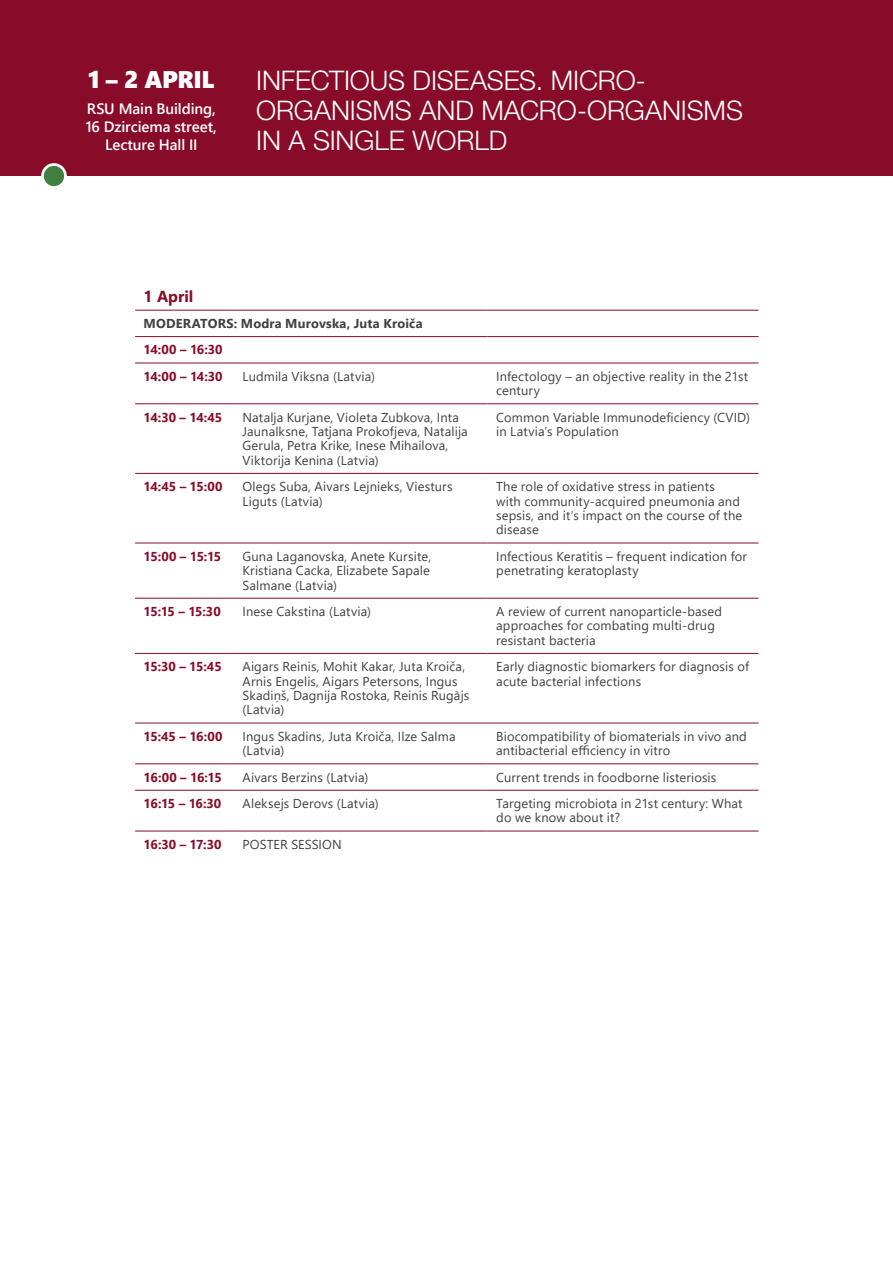
<style>
.page{position:relative;width:893px;height:1263px;background:#fff}
.page>*{position:absolute;margin:0;border:0;box-sizing:border-box;transform-origin:0 0}
.t1{font:300 27px/30px "Helvetica Neue LT Pro";letter-spacing:-.005em;color:#fff}
.t2{font:24px "Segoe UI Black";letter-spacing:-.015em;color:#fff}
.t3{font:700 15.9px "Segoe UI";color:#880c2a}
.t4{font:600 15px/18px "Segoe UI";letter-spacing:-.005em;color:#fff;text-align:center}
.t5{font:12.9px/14.4px "Segoe UI";letter-spacing:.01em;color:#414042}
.t6{font:700 12.9px "Segoe UI";letter-spacing:-.04em;color:#880c2a}
.t7{font:700 12.9px "Segoe UI";letter-spacing:.01em;color:#414042}
.t8{font:700 12.9px/26.4px "Segoe UI";letter-spacing:-.02em;color:#880c2a}
</style>
<div class="page">
<div style="left:0;top:0;width:893px;height:176px;background:#880c2a"></div>
<hr style="left:135px;top:310px;width:99px;height:1px;background:#880c2a">
<hr style="left:234px;top:310px;width:254px;height:1px;background:#880c2a">
<hr style="left:488px;top:310px;width:270px;height:1px;background:#880c2a">
<hr style="left:135px;top:336px;width:99px;height:1px;background:#880c2a">
<hr style="left:234px;top:336px;width:254px;height:1px;background:#880c2a">
<hr style="left:488px;top:336px;width:270px;height:1px;background:#880c2a">
<hr style="left:135px;top:363px;width:99px;height:1px;background:#880c2a">
<hr style="left:234px;top:363px;width:254px;height:1px;background:#880c2a">
<hr style="left:488px;top:363px;width:270px;height:1px;background:#880c2a">
<hr style="left:135px;top:403px;width:99px;height:1px;background:#880c2a">
<hr style="left:234px;top:403px;width:254px;height:1px;background:#880c2a">
<hr style="left:488px;top:403px;width:270px;height:1px;background:#880c2a">
<hr style="left:135px;top:473px;width:99px;height:1px;background:#880c2a">
<hr style="left:234px;top:473px;width:254px;height:1px;background:#880c2a">
<hr style="left:488px;top:473px;width:270px;height:1px;background:#880c2a">
<hr style="left:135px;top:543px;width:99px;height:1px;background:#880c2a">
<hr style="left:234px;top:543px;width:254px;height:1px;background:#880c2a">
<hr style="left:488px;top:543px;width:270px;height:1px;background:#880c2a">
<hr style="left:135px;top:598px;width:99px;height:1px;background:#880c2a">
<hr style="left:234px;top:598px;width:254px;height:1px;background:#880c2a">
<hr style="left:488px;top:598px;width:270px;height:1px;background:#880c2a">
<hr style="left:135px;top:653px;width:99px;height:1px;background:#880c2a">
<hr style="left:234px;top:653px;width:254px;height:1px;background:#880c2a">
<hr style="left:488px;top:653px;width:270px;height:1px;background:#880c2a">
<hr style="left:135px;top:723px;width:99px;height:1px;background:#880c2a">
<hr style="left:234px;top:723px;width:254px;height:1px;background:#880c2a">
<hr style="left:488px;top:723px;width:270px;height:1px;background:#880c2a">
<hr style="left:135px;top:763px;width:99px;height:1px;background:#880c2a">
<hr style="left:234px;top:763px;width:254px;height:1px;background:#880c2a">
<hr style="left:488px;top:763px;width:270px;height:1px;background:#880c2a">
<hr style="left:135px;top:790px;width:99px;height:1px;background:#880c2a">
<hr style="left:234px;top:790px;width:254px;height:1px;background:#880c2a">
<hr style="left:488px;top:790px;width:270px;height:1px;background:#880c2a">
<hr style="left:135px;top:831px;width:99px;height:1px;background:#880c2a">
<hr style="left:234px;top:831px;width:254px;height:1px;background:#880c2a">
<hr style="left:488px;top:831px;width:270px;height:1px;background:#880c2a">
<div style="left:42px;top:165px;width:23px;height:22px;background:#418040;border-radius:50%"></div>
<div style="left:41px;top:163px;width:26px;height:26px;border:3px solid #fff;border-radius:50%"></div>
<h2 class="t2" style="left:88px;top:62px;width:128px">1 – 2 APRIL</h2>
<p class="t4" style="left:86px;top:99px;width:133px">RSU Main Building,<br>16 Dzirciema street,<br>Lecture Hall II</p>
<h1 class="t1" style="left:256px;top:65px;width:488px">INFECTIOUS DISEASES. MICRO-<br>ORGANISMS AND MACRO-ORGANISMS<br>IN A SINGLE WORLD</h1>
<p class="t3" style="left:144px;top:281px;width:51px">1 April</p>
<p class="t7" style="left:144px;top:311px;width:281px">MODERATORS: Modra Murovska, Juta Kroiča</p>
<p class="t8" style="left:144px;top:336px;width:81px">14:00 – 16:30<br>14:00 – 14:30</p>
<p class="t5" style="left:243px;top:368px;width:134px">Ludmila Viksna (Latvia)</p>
<p class="t5" style="left:496px;top:368px;width:253px">Infectology – an objective reality in the 21st century</p>
<p class="t6" style="left:144px;top:405px;width:80px">14:30 – 14:45</p>
<p class="t5" style="left:243px;top:409px;width:227px">Natalja Kurjane, Violeta Zubkova, Inta Jaunalksne, Tatjana Prokofjeva, Natalija Gerula, Petra Krike, Inese Mihailova, Viktorija Kenina (Latvia)</p>
<p class="t5" style="left:496px;top:409px;width:255px">Common Variable Immunodeficiency (CVID) in Latvia’s Population</p>
<p class="t6" style="left:144px;top:474px;width:80px">14:45 – 15:00</p>
<p class="t5" style="left:243px;top:478px;width:212px">Olegs Suba, Aivars Lejnieks, Viesturs<br>Liguts (Latvia)</p>
<p class="t5" style="left:496px;top:478px;width:247px">The role of oxidative stress in patients with community-acquired pneumonia and sepsis, and it’s impact on the course of the disease</p>
<p class="t6" style="left:144px;top:544px;width:79px">15:00 – 15:15</p>
<p class="t5" style="left:243px;top:548px;width:190px;text-align:justify">Guna Laganovska, Anete Kursite, Kristiana Cacka, Elizabete Sapale Salmane (Latvia)</p>
<p class="t5" style="left:496px;top:548px;width:252px">Infectious Keratitis – frequent indication for penetrating keratoplasty</p>
<p class="t6" style="left:144px;top:599px;width:79px">15:15 – 15:30</p>
<p class="t5" style="left:243px;top:603px;width:130px">Inese Cakstina (Latvia)</p>
<p class="t5" style="left:496px;top:603px;width:227px">A review of current nanoparticle-based approaches for combating multi-drug resistant bacteria</p>
<p class="t6" style="left:144px;top:654px;width:80px">15:30 – 15:45</p>
<p class="t5" style="left:243px;top:658px;width:228px">Aigars Reinis, Mohit Kakar, Juta Kroiča, Arnis Engelis, Aigars Petersons, Ingus Skadiņš, Dagnija Rostoka, Reinis Rugājs (Latvia)</p>
<p class="t5" style="left:496px;top:658px;width:254px">Early diagnostic biomarkers for diagnosis of acute bacterial infections</p>
<p class="t6" style="left:144px;top:724px;width:80px">15:45 – 16:00</p>
<p class="t5" style="left:243px;top:728px;width:215px">Ingus Skadins, Juta Kroiča, Ilze Salma (Latvia)</p>
<p class="t5" style="left:496px;top:728px;width:252px">Biocompatibility of biomaterials in vivo and antibacterial efficiency in vitro</p>
<p class="t6" style="left:144px;top:765px;width:80px">16:00 – 16:15</p>
<p class="t5" style="left:243px;top:769px;width:127px">Aivars Berzins (Latvia)</p>
<p class="t5" style="left:496px;top:769px;width:222px">Current trends in foodborne listeriosis</p>
<p class="t6" style="left:144px;top:791px;width:79px">16:15 – 16:30</p>
<p class="t5" style="left:243px;top:795px;width:138px">Aleksejs Derovs (Latvia)</p>
<p class="t5" style="left:496px;top:795px;width:248px">Targeting microbiota in 21st century: What do we know about it?</p>
<p class="t6" style="left:144px;top:832px;width:79px">16:30 – 17:30</p>
<p class="t5" style="left:243px;top:836px;width:101px">POSTER SESSION</p>
</div>
